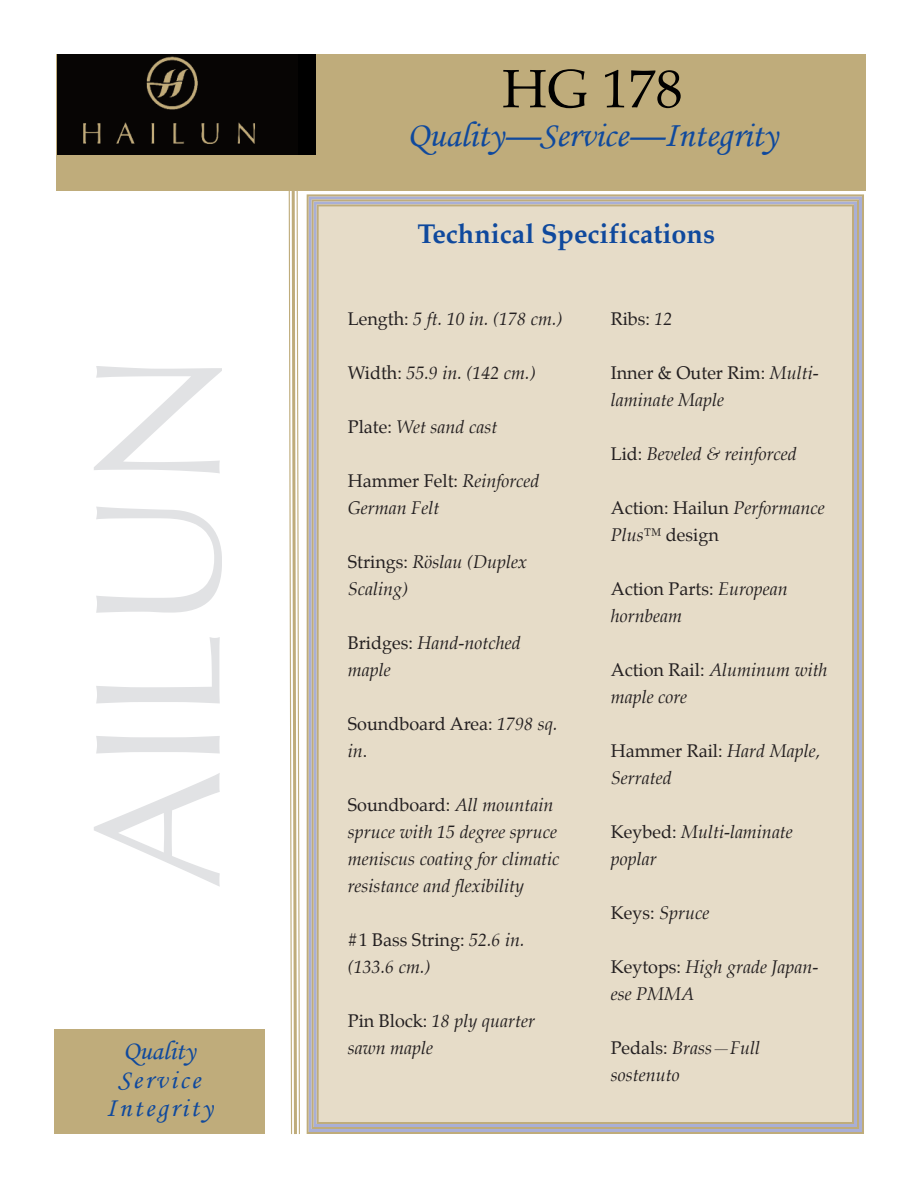
<style>
.page{position:relative;width:918px;height:1188px;background:#fff}
.page>*{position:absolute;margin:0;border:0;box-sizing:border-box;transform-origin:0 0}
.t1{font:54px "Palatino";color:#000}
.t2{font:36px "Monotype Corsiva";color:#0f499d}
.t3{font:27px/28.5px "Monotype Corsiva";letter-spacing:.1em;color:#0f499d;text-align:center}
.t4{font:700 27px "Palatino";color:#0f499d}
.t5{font:italic 18px/27px "Palatino";color:#231f20}
.t6{font:18px/27px "Palatino";color:#231f20}
.s1{font-style:normal}
.s2{font-style:italic}
</style>
<div class="page">
<div style="left:307px;top:194px;width:557px;height:940px;background:#e6dcc8"></div>
<div style="left:54px;top:1030px;width:210px;height:104px;background:#bfac7b"></div>
<svg style="left:94px;top:366px;width:128px;height:521px"></svg>
<div style="left:56px;top:54px;width:810px;height:136px;background:#bfac7b"></div>
<div style="left:57px;top:54px;width:259px;height:100px;background:#070504"></div>
<img style="left:83px;top:56px;width:173px;height:88px">
<svg style="left:288px;top:190px;width:13px;height:944px"></svg>
<h3 class="t3" style="left:106px;top:1038px;width:108px">Quality<br>Service<br>Integrity</h3>
<h1 class="t1" style="left:502px;top:63px;width:182px">HG 178</h1>
<h2 class="t2" style="left:407px;top:118px;width:372px">Quality—Service—Integrity</h2>
<h3 class="t4" style="left:417px;top:221px;width:299px">Technical Specifications</h3>
<p class="t5" style="left:348px;top:307px;width:216px"><span class="s1">Length:</span> 5 ft. 10 in. (178 cm.)</p>
<p class="t5" style="left:348px;top:361px;width:189px"><span class="s1">Width:</span> 55.9 in. (142 cm.)</p>
<p class="t5" style="left:348px;top:415px;width:151px"><span class="s1">Plate:</span> Wet sand cast</p>
<p class="t5" style="left:348px;top:469px;width:193px"><span class="s1">Hammer Felt:</span> Reinforced<br>German Felt</p>
<p class="t5" style="left:348px;top:550px;width:181px"><span class="s1">Strings:</span> Röslau (Duplex<br>Scaling)</p>
<p class="t5" style="left:348px;top:631px;width:174px"><span class="s1">Bridges:</span> Hand-notched maple</p>
<p class="t6" style="left:348px;top:712px;width:211px">Soundboard Area: <span class="s2">1798 sq. in</span>.</p>
<p class="t5" style="left:348px;top:793px;width:213px"><span class="s1">Soundboard:</span> All mountain spruce with 15 degree spruce meniscus coating for climatic resistance and flexibility</p>
<p class="t5" style="left:348px;top:928px;width:178px"><span class="s1">#1 Bass String:</span> 52.6 in. (133.6 cm.)</p>
<p class="t5" style="left:348px;top:1009px;width:189px"><span class="s1">Pin Block:</span> 18 ply quarter sawn maple</p>
<p class="t6" style="left:611px;top:307px;width:63px">Ribs: <span class="s2">12</span></p>
<p class="t5" style="left:611px;top:361px;width:210px"><span class="s1">Inner &amp; Outer Rim:</span> Multi&shy;laminate Maple</p>
<p class="t5" style="left:611px;top:442px;width:187px"><span class="s1">Lid:</span> Beveled &amp; reinforced</p>
<p class="t6" style="left:611px;top:496px;width:216px">Action: Hailun <span class="s2">Performance<br>Plus</span>™ design</p>
<p class="t5" style="left:611px;top:577px;width:179px"><span class="s1">Action Parts:</span> European hornbeam</p>
<p class="t5" style="left:611px;top:658px;width:218px"><span class="s1">Action Rail:</span> Aluminum with maple core</p>
<p class="t5" style="left:611px;top:739px;width:211px"><span class="s1">Hammer Rail:</span> Hard Maple,<br>Serrated</p>
<p class="t5" style="left:611px;top:820px;width:184px"><span class="s1">Keybed:</span> Multi-laminate poplar</p>
<p class="t5" style="left:611px;top:901px;width:100px"><span class="s1">Keys:</span> Spruce</p>
<p class="t5" style="left:611px;top:955px;width:209px"><span class="s1">Keytops:</span> High grade Japan&shy;ese PMMA</p>
<p class="t5" style="left:611px;top:1036px;width:151px"><span class="s1">Pedals:</span> Brass—Full sostenuto</p>
</div>
